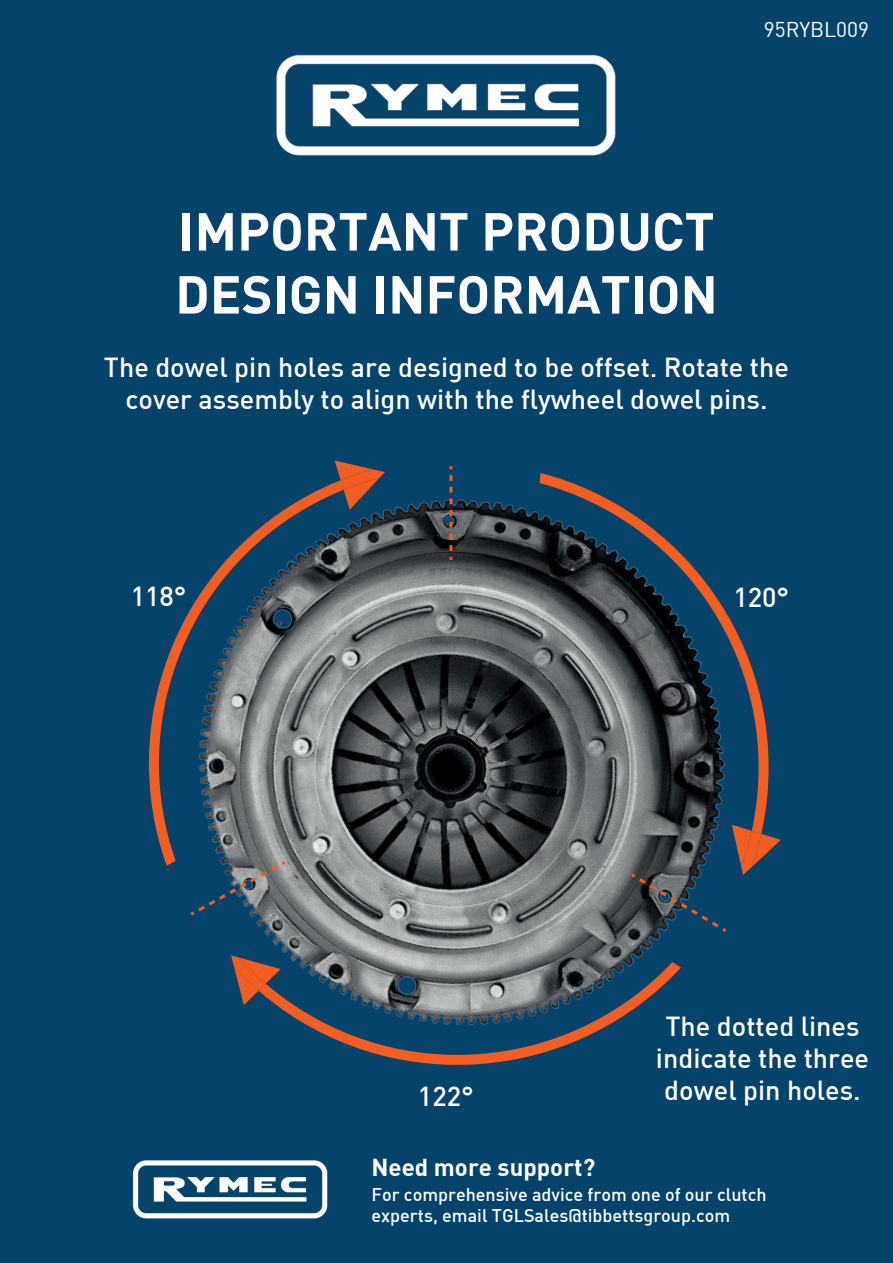
<style>
.page{position:relative;width:893px;height:1263px;background:#06436b}
.page>*{position:absolute;margin:0;border:0;box-sizing:border-box;transform-origin:0 0}
.t1{font:700 52.5px/63px "DIN";color:#fff}
.t2{font:500 27px/32.4px "DIN";color:#fff;text-align:center}
.t3{font:700 24px "DIN";color:#fff}
.t4{font:21px "DIN";color:#fff}
.t5{font:500 18px/21.6px "DIN";color:#fff}
</style>
<div class="page">
<img style="left:76px;top:376px;width:771px;height:774px">
<div style="left:55px;top:693px;width:54px;height:60px;background:#06436b"></div>
<svg style="left:258px;top:962px;width:423px;height:136px;background:#325269"></svg>
<svg style="left:231px;top:955px;width:50px;height:50px;background:#875142"></svg>
<svg style="left:117px;top:480px;width:227px;height:386px;background:#445f71"></svg>
<svg style="left:335px;top:460px;width:50px;height:50px;background:#784f47"></svg>
<svg style="left:540px;top:473px;width:241px;height:361px;background:#354857"></svg>
<svg style="left:449px;top:475px;width:3px;height:85px"></svg>
<svg style="left:628px;top:825px;width:153px;height:110px;background:#35495a"></svg>
<svg style="left:187px;top:858px;width:102px;height:60px;background:#425e72"></svg>
<img style="left:260px;top:40px;width:373px;height:137px">
<img style="left:0;top:574px;width:10px;height:45px">
<img style="left:123px;top:1152px;width:214px;height:78px">
<p class="t4" style="left:764px;top:16px;width:107px">95RYBL009</p>
<p class="t1" style="left:175px;top:198px;width:544px">IMPORTANT PRODUCT<br>DESIGN INFORMATION</p>
<p class="t2" style="left:104px;top:350px;width:687px">The dowel pin holes are designed to be offset. Rotate the cover assembly to align with the flywheel dowel pins.</p>
<p class="t2" style="left:131px;top:579px;width:57px">118°</p>
<p class="t2" style="left:733px;top:580px;width:57px">120°</p>
<p class="t2" style="left:418px;top:1079px;width:57px">122°</p>
<p class="t2" style="left:656px;top:1009px;width:215px">The dotted lines indicate the three dowel pin holes.</p>
<p class="t3" style="left:372px;top:1152px;width:225px">Need more support?</p>
<p class="t5" style="left:372px;top:1183px;width:397px">For comprehensive advice from one of our clutch experts, email TGLSales@tibbettsgroup.com</p>
</div>
